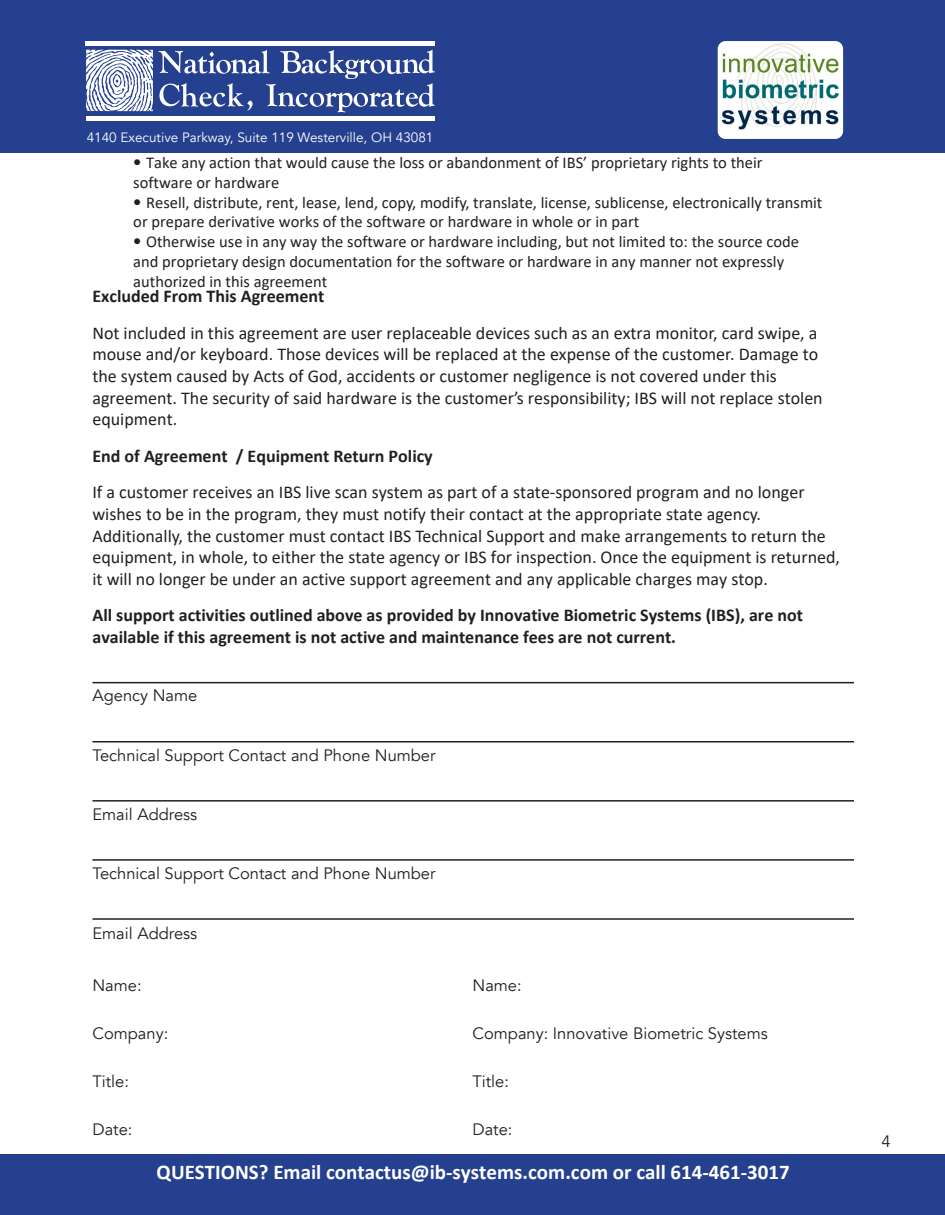
<style>
.page{position:relative;width:945px;height:1215px;background:#fff}
.page>*{position:absolute;margin:0;border:0;box-sizing:border-box;transform-origin:0 0}
.t1{font:700 21px "Calibri";color:#fff}
.t2{font:18px/21.6px "Calibri";color:#231f20}
.t3{font:700 18px/21.6px "Calibri";color:#231f20}
.t4{font:16.5px/19.8px "Calibri";color:#231f20}
.t5{font:16.5px "Avenir";color:#231f20}
.t6{font:13.5px "Avenir";color:#fff}
.s1{font-family:"Avenir"}
.s2{font-weight:700}
</style>
<div class="page">
<div style="left:0;top:0;width:945px;height:152px;background:#25408f"></div>
<div style="left:0;top:1155px;width:945px;height:60px;background:#25408f"></div>
<div style="left:85px;top:41px;width:350px;height:5px;background:#fff"></div>
<hr style="left:86px;top:116px;width:349px;height:4px;background:#fff">
<svg style="left:86px;top:49px;width:349px;height:63px"></svg>
<div style="left:718px;top:41px;width:125px;height:98px;background:#fff;border-radius:8px"></div>
<img style="left:722px;top:44px;width:117px;height:86px">
<hr style="left:92px;top:682px;width:762px;height:1px;background:#231f20">
<hr style="left:92px;top:741px;width:762px;height:1px;background:#231f20">
<hr style="left:92px;top:800px;width:762px;height:2px;background:#231f20">
<hr style="left:92px;top:859px;width:762px;height:2px;background:#231f20">
<hr style="left:92px;top:918px;width:762px;height:2px;background:#231f20">
<p class="t6" style="left:87px;top:130px;width:348px">4140 Executive Parkway, Suite 119 Westerville, OH 43081</p>
<p class="t4" style="left:133px;top:152px;width:631px"><span class="s1">•</span> Take any action that would cause the loss or abandonment of IBS’ proprietary rights to their software or hardware</p>
<p class="t4" style="left:133px;top:192px;width:691px"><span class="s1">•</span> Resell, distribute, rent, lease, lend, copy, modify, translate, license, sublicense, electronically transmit or prepare derivative works of the software or hardware in whole or in part</p>
<p class="t4" style="left:133px;top:231px;width:667px"><span class="s1">•</span> Otherwise use in any way the software or hardware including, but not limited to: the source code and proprietary design documentation for the software or hardware in any manner not expressly authorized in this agreement</p>
<p class="t2" style="left:92px;top:278px;width:727px;line-height:36.6px"><span class="s2">Excluded From This Agreement<br></span>Not included in this agreement are user replaceable devices such as an extra monitor, card swipe, a</p>
<p class="t2" style="left:92px;top:343px;width:732px">mouse and/or keyboard. Those devices will be replaced at the expense of the customer. Damage to the system caused by Acts of God, accidents or customer negligence is not covered under this agreement. The security of said hardware is the customer’s responsibility; IBS will not replace stolen equipment.</p>
<p class="t2" style="left:92px;top:437px;width:714px;line-height:36.6px"><span class="s2">End of Agreement / Equipment Return Policy<br></span>If a customer receives an IBS live scan system as part of a state-sponsored program and no longer</p>
<p class="t2" style="left:92px;top:503px;width:749px">wishes to be in the program, they must notify their contact at the appropriate state agency.<br>Additionally, the customer must contact IBS Technical Support and make arrangements to return the equipment, in whole, to either the state agency or IBS for inspection. Once the equipment is returned, it will no longer be under an active support agreement and any applicable charges may stop.</p>
<p class="t3" style="left:92px;top:604px;width:712px">All support activities outlined above as provided by Innovative Biometric Systems (IBS), are not available if this agreement is not active and maintenance fees are not current.</p>
<p class="t5" style="left:92px;top:686px;width:106px">Agency Name</p>
<p class="t5" style="left:92px;top:745px;width:345px">Technical Support Contact and Phone Number</p>
<p class="t5" style="left:92px;top:805px;width:106px">Email Address</p>
<p class="t5" style="left:92px;top:864px;width:345px">Technical Support Contact and Phone Number</p>
<p class="t5" style="left:92px;top:923px;width:106px">Email Address</p>
<p class="t5" style="left:92px;top:976px;width:51px">Name:</p>
<p class="t5" style="left:92px;top:1024px;width:77px">Company:</p>
<p class="t5" style="left:92px;top:1072px;width:38px">Title:</p>
<p class="t5" style="left:92px;top:1120px;width:42px">Date:</p>
<p class="t5" style="left:472px;top:976px;width:51px">Name:</p>
<p class="t5" style="left:472px;top:1024px;width:297px">Company: Innovative Biometric Systems</p>
<p class="t5" style="left:472px;top:1072px;width:38px">Title:</p>
<p class="t5" style="left:472px;top:1120px;width:42px">Date:</p>
<p class="t1" style="left:157px;top:1157px;width:635px">QUESTIONS? Email contactus@ib-systems.com.com or call 614-461-3017</p>
<p class="t5" style="left:881px;top:1132px;width:11px">4</p>
</div>
